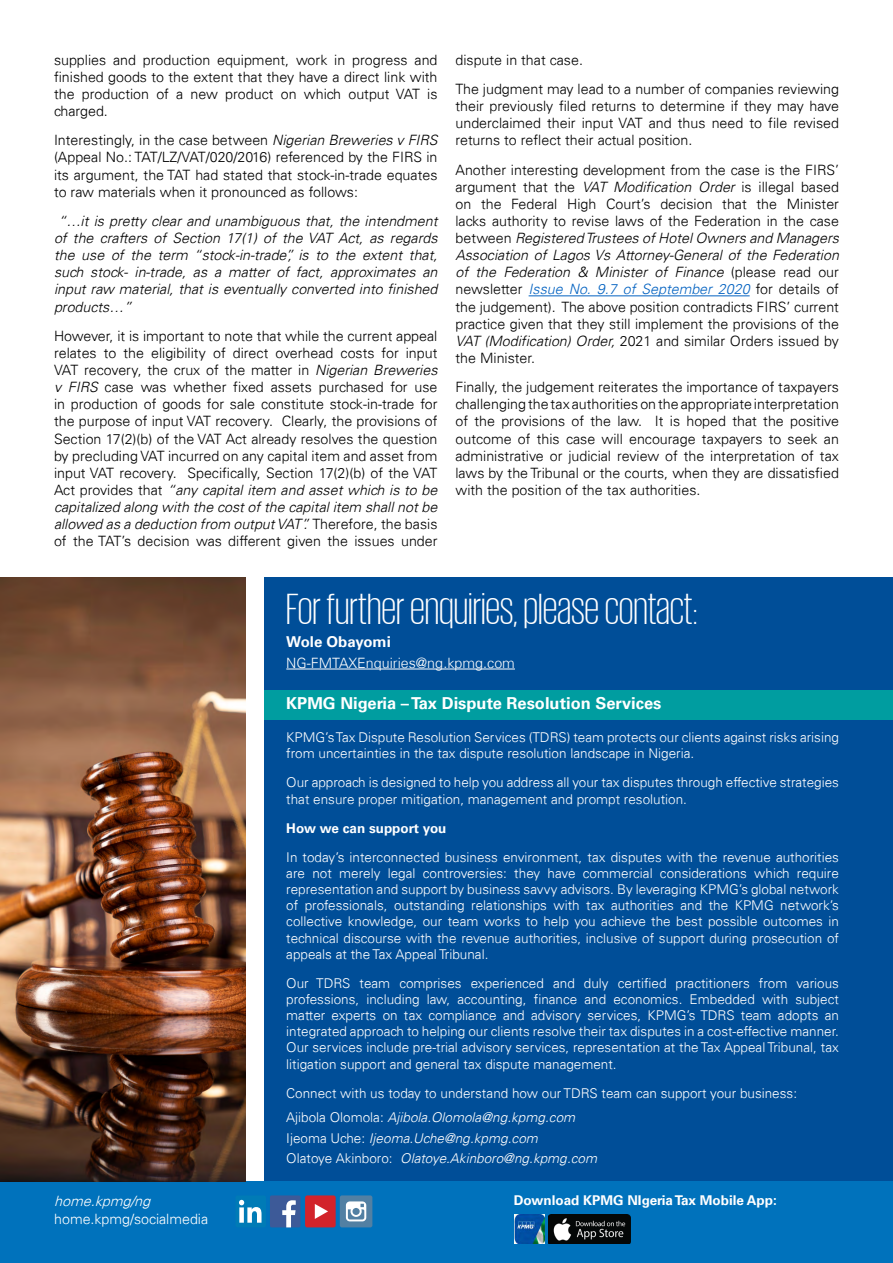
<style>
.page{position:relative;width:893px;height:1263px;background:#fff}
.page>*{position:absolute;margin:0;border:0;box-sizing:border-box;transform-origin:0 0}
.t1{font:300 45px "KPMG";color:#fff}
.t2{font:700 16.5px "Univers 65";color:#fff}
.t3{font:700 15px "Universfor KPMG";color:#fff}
.t4{font:300 14.25px/17.1px "Univers 45";color:#000;text-align:justify}
.t5{font:italic 300 14.25px/17.1px "Univers 45";color:#000;text-align:justify}
.t6{font:300 14.25px "Universfor KPMG";color:#fff}
.t7{font:300 14.25px "Univers 45";color:#fff}
.t8{font:italic 300 14.25px "Univers 45";color:#fff}
.t9{font:300 13.5px/16.2px "Univers 45";color:#fff}
.t10{font:italic 300 13.5px/20.4px "Univers 45";color:#fff}
.t11{font:700 13.5px "Univers 65";color:#fff}
.s1{font-style:italic}
.s2{font-style:italic;color:#0563c1}
.s3{font-style:normal}
</style>
<div class="page">
<div style="left:265px;top:577px;width:628px;height:604px;background:#004e98"></div>
<hr style="left:529px;top:295px;width:221px;height:1px;background:#0563c1">
<div style="left:265px;top:690px;width:628px;height:30px;background:#00a3a1"></div>
<hr style="left:286px;top:669px;width:229px;height:1px;background:#fff">
<div style="left:0;top:1181px;width:893px;height:82px;background:#0072bc"></div>
<div style="left:305px;top:1195px;width:31px;height:32px;background:#d2232a;border-radius:2px"></div>
<svg style="left:315px;top:1204px;width:13px;height:15px"></svg>
<div style="left:235px;top:1195px;width:31px;height:32px;background:#007bb6;border-radius:2px"></div>
<svg style="left:239px;top:1200px;width:23px;height:23px"></svg>
<div style="left:270px;top:1195px;width:30px;height:32px;background:#3d5a98;border-radius:2px"></div>
<svg style="left:282px;top:1200px;width:14px;height:27px"></svg>
<div style="left:340px;top:1195px;width:32px;height:32px;background:#5280a3;border-radius:2px"></div>
<svg style="left:346px;top:1201px;width:20px;height:20px"></svg>
<img style="left:548px;top:1214px;width:83px;height:30px">
<img style="left:515px;top:1214px;width:30px;height:30px">
<img style="left:0;top:577px;width:246px;height:604px">
<p class="t4" style="left:54px;top:51px;width:385px">supplies and production equipment, work in progress and finished goods to the extent that they have a direct link with the production of a new product on which output VAT is charged.</p>
<p class="t4" style="left:54px;top:132px;width:385px">Interestingly, in the case between <span class="s1">Nigerian Breweries v FIRS </span>(Appeal No.: TAT/LZ/VAT/020/2016) referenced by the FIRS in its argument, the TAT had stated that stock-in-trade equates to raw materials when it pronounced as follows:</p>
<p class="t5" style="left:54px;top:212px;width:385px;text-indent:4px">“…it is pretty clear and unambiguous that, the intendment of the crafters of Section 17(1) of the VAT Act, as regards the use of the term “stock-in-trade”, is to the extent that, such stock- in-trade, as a matter of fact, approximates an input raw material, that is eventually converted into finished products…”</p>
<p class="t4" style="left:54px;top:327px;width:385px">However, it is important to note that while the current appeal relates to the eligibility of direct overhead costs for input VAT recovery, the crux of the matter in <span class="s1">Nigerian Breweries v FIRS</span> case was whether fixed assets purchased for use in production of goods for sale constitute stock-in-trade for the purpose of input VAT recovery. Clearly, the provisions of Section 17(2)(b) of the VAT Act already resolves the question by precluding VAT incurred on any capital item and asset from input VAT recovery. Specifically, Section 17(2)(b) of the VAT Act provides that <span class="s1">“any capital item and asset which is to be capitalized along with the cost of the capital item shall not be allowed as a deduction from output VAT”.</span> Therefore, the basis of the TAT’s decision was different given the issues under</p>
<p class="t4" style="left:455px;top:45px;width:385px;line-height:29.4px">dispute in that case.<br>The judgment may lead to a number of companies reviewing</p>
<p class="t4" style="left:455px;top:98px;width:385px">their previously filed returns to determine if they may have underclaimed their input VAT and thus need to file revised returns to reflect their actual position.</p>
<p class="t4" style="left:455px;top:161px;width:385px">Another interesting development from the case is the FIRS’ argument that the <span class="s1">VAT Modification Order</span> is illegal based on the Federal High Court’s decision that the Minister lacks authority to revise laws of the Federation in the case between <span class="s1">Registered Trustees of Hotel Owners and Managers Association of Lagos Vs Attorney-General of the Federation of the Federation &amp; Minister of Finance</span> (please read our newsletter <span class="s2">Issue No. 9.7 of September 2020</span> for details of the judgement). The above position contradicts FIRS’ current practice given that they still implement the provisions of the <span class="s1">VAT (Modification) Order,</span> 2021 and similar Orders issued by the Minister.</p>
<p class="t4" style="left:455px;top:379px;width:385px">Finally, the judgement reiterates the importance of taxpayers challenging the tax authorities on the appropriate interpretation of the provisions of the law. It is hoped that the positive outcome of this case will encourage taxpayers to seek an administrative or judicial review of the interpretation of tax laws by the Tribunal or the courts, when they are dissatisfied with the position of the tax authorities.</p>
<p class="t8" style="left:54px;top:1192px;width:102px">home.kpmg/ng</p>
<p class="t7" style="left:54px;top:1210px;width:155px">home.kpmg/socialmedia</p>
<h1 class="t1" style="left:286px;top:587px;width:413px">For further enquiries, please contact:</h1>
<p class="t3" style="left:286px;top:632px;width:106px">Wole Obayomi</p>
<p class="t6" style="left:286px;top:654px;width:230px">NG-FMTAXEnquiries@ng.kpmg.com</p>
<p class="t2" style="left:286px;top:693px;width:377px">KPMG Nigeria – Tax Dispute Resolution Services</p>
<p class="t9" style="left:286px;top:729px;width:554px">KPMG’s Tax Dispute Resolution Services (TDRS) team protects our clients against risks arising from uncertainties in the tax dispute resolution landscape in Nigeria.</p>
<p class="t9" style="left:286px;top:774px;width:554px">Our approach is designed to help you address all your tax disputes through effective strategies that ensure proper mitigation, management and prompt resolution.</p>
<p class="t11" style="left:286px;top:820px;width:162px">How we can support you</p>
<p class="t9" style="left:286px;top:849px;width:554px;text-align:justify">In today’s interconnected business environment, tax disputes with the revenue authorities are not merely legal controversies: they have commercial considerations which require representation and support by business savvy advisors. By leveraging KPMG’s global network of professionals, outstanding relationships with tax authorities and the KPMG network’s collective knowledge, our team works to help you achieve the best possible outcomes in technical discourse with the revenue authorities, inclusive of support during prosecution of appeals at the Tax Appeal Tribunal.</p>
<p class="t9" style="left:286px;top:975px;width:554px;text-align:justify">Our TDRS team comprises experienced and duly certified practitioners from various professions, including law, accounting, finance and economics. Embedded with subject matter experts on tax compliance and advisory services, KPMG’s TDRS team adopts an integrated approach to helping our clients resolve their tax disputes in a cost-effective manner.<br>Our services include pre-trial advisory services, representation at the Tax Appeal Tribunal, tax litigation support and general tax dispute management.</p>
<p class="t9" style="left:286px;top:1080px;width:512px;line-height:24.8px">Connect with us today to understand how our TDRS team can support your business:<br>Ajibola Olomola: <span class="s1">Ajibola.Olomola@ng.kpmg.com</span></p>
<p class="t10" style="left:286px;top:1128px;width:312px"><span class="s3">Ijeoma Uche:</span> Ijeoma.Uche@ng.kpmg.com<br><span class="s3">Olatoye Akinboro:</span> Olatoye.Akinboro@ng.kpmg.com</p>
<p class="t11" style="left:514px;top:1192px;width:265px">Download KPMG NIgeria Tax Mobile App:</p>
</div>
